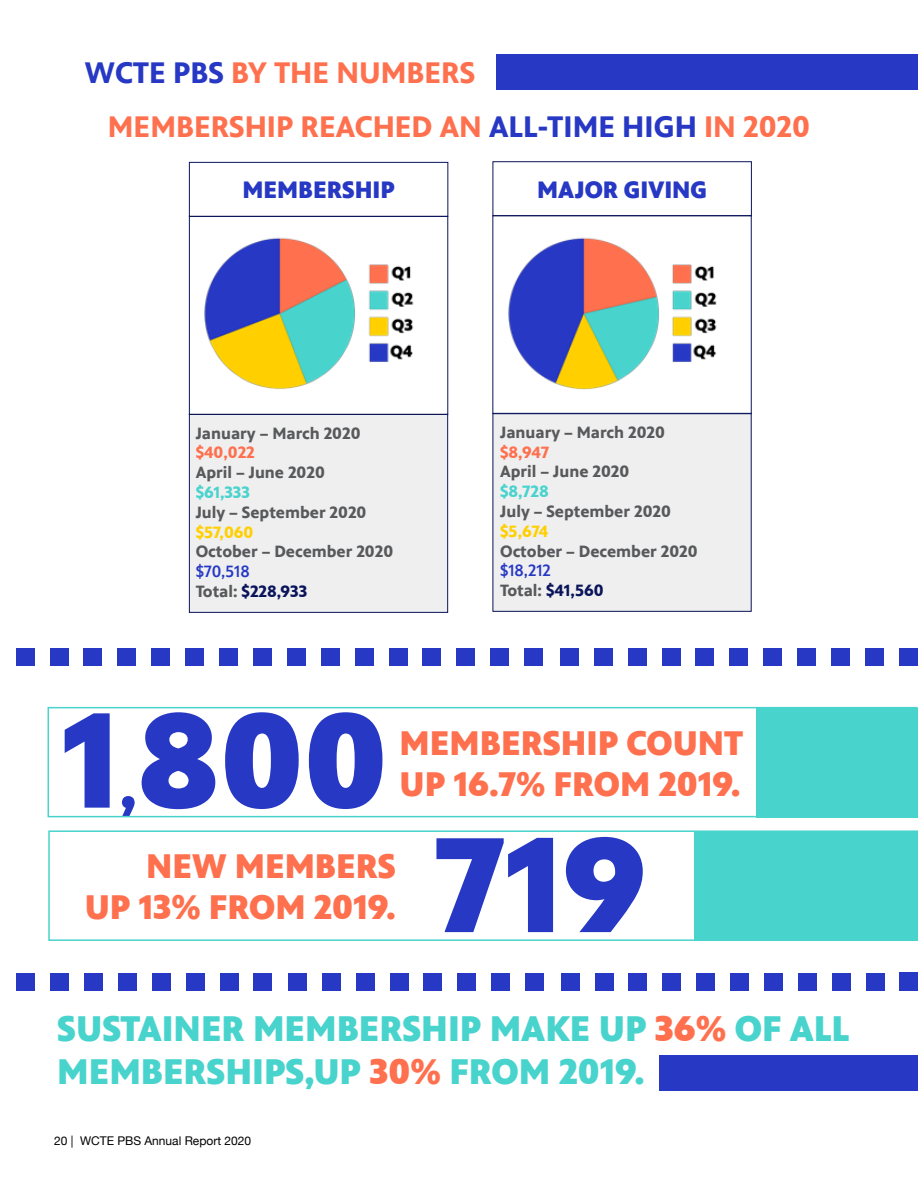
<style>
.page{position:relative;width:918px;height:1188px;background:#fff}
.page>*{position:absolute;margin:0;border:0;box-sizing:border-box;transform-origin:0 0}
.t1{font:900 138px "PBS Sans";color:#2638c4}
.t2{font:900 60px "PBS Sans";color:#2638c4}
.t3{font:900 36px/43.2px "PBS Sans";color:#48d3cd}
.t4{font:900 34.5px/41.4px "PBS Sans";color:#fe704e}
.t5{font:700 30px "PBS Sans";color:#fe704e}
.t6{font:900 24px "PBS Sans";color:#2638c4}
.t7{font:700 16.5px "PBS Sans";color:#58595b}
.t8{font:700 16.5px/19.8px "PBS Sans";color:#0a145a}
.t9{font:500 16.5px/19.8px "PBS Sans";color:#2638c4}
.t10{font:700 16.5px "PBS Sans";color:#fe704e}
.t11{font:700 16.5px "PBS Sans";color:#48d3cd}
.t12{font:700 16.5px "PBS Sans";color:#ffcf00}
.t13{font:12px "Helvetica Neue";color:#000}
.s1{color:#2638c4}
.s2{font-weight:500;color:#2638c4}
.s3{color:#58595b}
.s4{font-weight:700;color:#58595b}
.s5{font-weight:700;color:#0a145a}
.s6{color:#fe704e}
</style>
<div class="page">
<div style="left:493px;top:413px;width:259px;height:199px;background:#efeff0;border:1px solid #0a145a"></div>
<div style="left:189px;top:414px;width:259px;height:199px;background:#efeff0;border:1px solid #0a145a"></div>
<img style="left:204px;top:237px;width:210px;height:152px">
<div style="left:189px;top:216px;width:259px;height:199px;border:1px solid #0a145a"></div>
<img style="left:508px;top:237px;width:209px;height:153px">
<div style="left:492px;top:215px;width:260px;height:199px;border:1px solid #0a145a"></div>
<div style="left:189px;top:162px;width:259px;height:55px;border:1px solid #0a145a"></div>
<div style="left:493px;top:161px;width:259px;height:55px;border:1px solid #0a145a"></div>
<div style="left:16px;top:648px;width:19px;height:18px;background:#2638c4"></div>
<div style="left:50px;top:648px;width:18px;height:18px;background:#2638c4"></div>
<div style="left:84px;top:648px;width:18px;height:18px;background:#2638c4"></div>
<div style="left:117px;top:648px;width:19px;height:18px;background:#2638c4"></div>
<div style="left:151px;top:648px;width:19px;height:18px;background:#2638c4"></div>
<div style="left:185px;top:648px;width:19px;height:18px;background:#2638c4"></div>
<div style="left:219px;top:648px;width:19px;height:18px;background:#2638c4"></div>
<div style="left:253px;top:648px;width:19px;height:18px;background:#2638c4"></div>
<div style="left:287px;top:648px;width:19px;height:18px;background:#2638c4"></div>
<div style="left:321px;top:648px;width:19px;height:18px;background:#2638c4"></div>
<div style="left:355px;top:648px;width:19px;height:18px;background:#2638c4"></div>
<div style="left:389px;top:648px;width:19px;height:18px;background:#2638c4"></div>
<div style="left:422px;top:648px;width:19px;height:18px;background:#2638c4"></div>
<div style="left:456px;top:648px;width:19px;height:18px;background:#2638c4"></div>
<div style="left:490px;top:648px;width:19px;height:18px;background:#2638c4"></div>
<div style="left:524px;top:648px;width:19px;height:18px;background:#2638c4"></div>
<div style="left:560px;top:648px;width:19px;height:18px;background:#2638c4"></div>
<div style="left:594px;top:648px;width:19px;height:18px;background:#2638c4"></div>
<div style="left:628px;top:648px;width:19px;height:18px;background:#2638c4"></div>
<div style="left:662px;top:648px;width:18px;height:18px;background:#2638c4"></div>
<div style="left:695px;top:648px;width:19px;height:18px;background:#2638c4"></div>
<div style="left:729px;top:648px;width:19px;height:18px;background:#2638c4"></div>
<div style="left:763px;top:648px;width:19px;height:18px;background:#2638c4"></div>
<div style="left:797px;top:648px;width:19px;height:18px;background:#2638c4"></div>
<div style="left:831px;top:648px;width:19px;height:18px;background:#2638c4"></div>
<div style="left:865px;top:648px;width:19px;height:18px;background:#2638c4"></div>
<div style="left:899px;top:648px;width:19px;height:18px;background:#2638c4"></div>
<div style="left:756px;top:708px;width:162px;height:109px;background:#48d3cd"></div>
<div style="left:695px;top:831px;width:223px;height:109px;background:#48d3cd"></div>
<div style="left:48px;top:830px;width:870px;height:111px;border:2px solid #48d3cd"></div>
<div style="left:48px;top:707px;width:870px;height:110px;border:2px solid #48d3cd"></div>
<div style="left:497px;top:54px;width:421px;height:36px;background:#2638c4"></div>
<div style="left:17px;top:973px;width:18px;height:18px;background:#2638c4"></div>
<div style="left:50px;top:973px;width:19px;height:18px;background:#2638c4"></div>
<div style="left:84px;top:973px;width:19px;height:18px;background:#2638c4"></div>
<div style="left:118px;top:973px;width:19px;height:18px;background:#2638c4"></div>
<div style="left:152px;top:973px;width:19px;height:18px;background:#2638c4"></div>
<div style="left:186px;top:973px;width:19px;height:18px;background:#2638c4"></div>
<div style="left:220px;top:973px;width:18px;height:18px;background:#2638c4"></div>
<div style="left:253px;top:973px;width:19px;height:18px;background:#2638c4"></div>
<div style="left:288px;top:973px;width:19px;height:18px;background:#2638c4"></div>
<div style="left:322px;top:973px;width:19px;height:18px;background:#2638c4"></div>
<div style="left:356px;top:973px;width:19px;height:18px;background:#2638c4"></div>
<div style="left:390px;top:973px;width:19px;height:18px;background:#2638c4"></div>
<div style="left:423px;top:973px;width:19px;height:18px;background:#2638c4"></div>
<div style="left:457px;top:973px;width:19px;height:18px;background:#2638c4"></div>
<div style="left:491px;top:973px;width:19px;height:18px;background:#2638c4"></div>
<div style="left:525px;top:973px;width:19px;height:18px;background:#2638c4"></div>
<div style="left:561px;top:973px;width:19px;height:18px;background:#2638c4"></div>
<div style="left:595px;top:973px;width:18px;height:18px;background:#2638c4"></div>
<div style="left:629px;top:973px;width:18px;height:18px;background:#2638c4"></div>
<div style="left:662px;top:973px;width:19px;height:18px;background:#2638c4"></div>
<div style="left:696px;top:973px;width:19px;height:18px;background:#2638c4"></div>
<div style="left:730px;top:973px;width:19px;height:18px;background:#2638c4"></div>
<div style="left:764px;top:973px;width:19px;height:18px;background:#2638c4"></div>
<div style="left:798px;top:973px;width:19px;height:18px;background:#2638c4"></div>
<div style="left:832px;top:973px;width:19px;height:18px;background:#2638c4"></div>
<div style="left:866px;top:973px;width:19px;height:18px;background:#2638c4"></div>
<div style="left:900px;top:973px;width:18px;height:18px;background:#2638c4"></div>
<div style="left:660px;top:1055px;width:258px;height:36px;background:#2638c4"></div>
<h3 class="t5" style="left:85px;top:56px;width:392px"><span class="s1">WCTE PBS</span> BY THE NUMBERS</h3>
<h3 class="t5" style="left:108px;top:110px;width:704px">MEMBERSHIP REACHED AN <span class="s1">ALL-TIME HIGH</span> IN 2020</h3>
<h3 class="t6" style="left:243px;top:176px;width:154px">MEMBERSHIP</h3>
<h3 class="t6" style="left:537px;top:176px;width:171px">MAJOR GIVING</h3>
<p class="t7" style="left:196px;top:424px;width:166px">January – March 2020</p>
<p class="t10" style="left:196px;top:443px;width:61px">$40,022</p>
<p class="t7" style="left:196px;top:463px;width:131px">April – June 2020</p>
<p class="t11" style="left:196px;top:483px;width:56px">$61,333</p>
<p class="t7" style="left:196px;top:503px;width:172px">July – September 2020</p>
<p class="t12" style="left:196px;top:523px;width:59px">$57,060</p>
<p class="t7" style="left:196px;top:542px;width:199px">October – December 2020</p>
<p class="t8" style="left:196px;top:562px;width:113px"><span class="s2">$70,518<br></span><span class="s3">Total:</span> $228,933</p>
<p class="t7" style="left:500px;top:423px;width:166px">January – March 2020</p>
<p class="t10" style="left:500px;top:443px;width:50px">$8,947</p>
<p class="t7" style="left:500px;top:463px;width:131px">April – June 2020</p>
<p class="t11" style="left:500px;top:482px;width:50px">$8,728</p>
<p class="t7" style="left:500px;top:502px;width:172px">July – September 2020</p>
<p class="t12" style="left:500px;top:522px;width:50px">$5,674</p>
<p class="t7" style="left:500px;top:542px;width:199px">October – December 2020</p>
<p class="t9" style="left:500px;top:561px;width:105px">$18,212<br><span class="s4">Total:</span> <span class="s5">$41,560</span></p>
<h1 class="t1" style="left:60px;top:682px;width:329px">1800</h1>
<h2 class="t2" style="left:120px;top:753px;width:18px">,</h2>
<h3 class="t4" style="left:400px;top:723px;width:345px">MEMBERSHIP COUNT<br>UP 16.7% FROM 2019.</h3>
<h3 class="t4" style="left:85px;top:846px;width:313px;text-align:right">NEW MEMBERS<br>UP 13% FROM 2019.</h3>
<h1 class="t1" style="left:435px;top:806px;width:213px">719</h1>
<h3 class="t3" style="left:57px;top:1007px;width:794px">SUSTAINER MEMBERSHIP MAKE UP <span class="s6">36%</span> OF ALL<br>MEMBERSHIPS,UP <span class="s6">30%</span> FROM 2019.</h3>
<p class="t13" style="left:54px;top:1132px;width:199px">20 | WCTE PBS Annual Report 2020</p>
</div>
